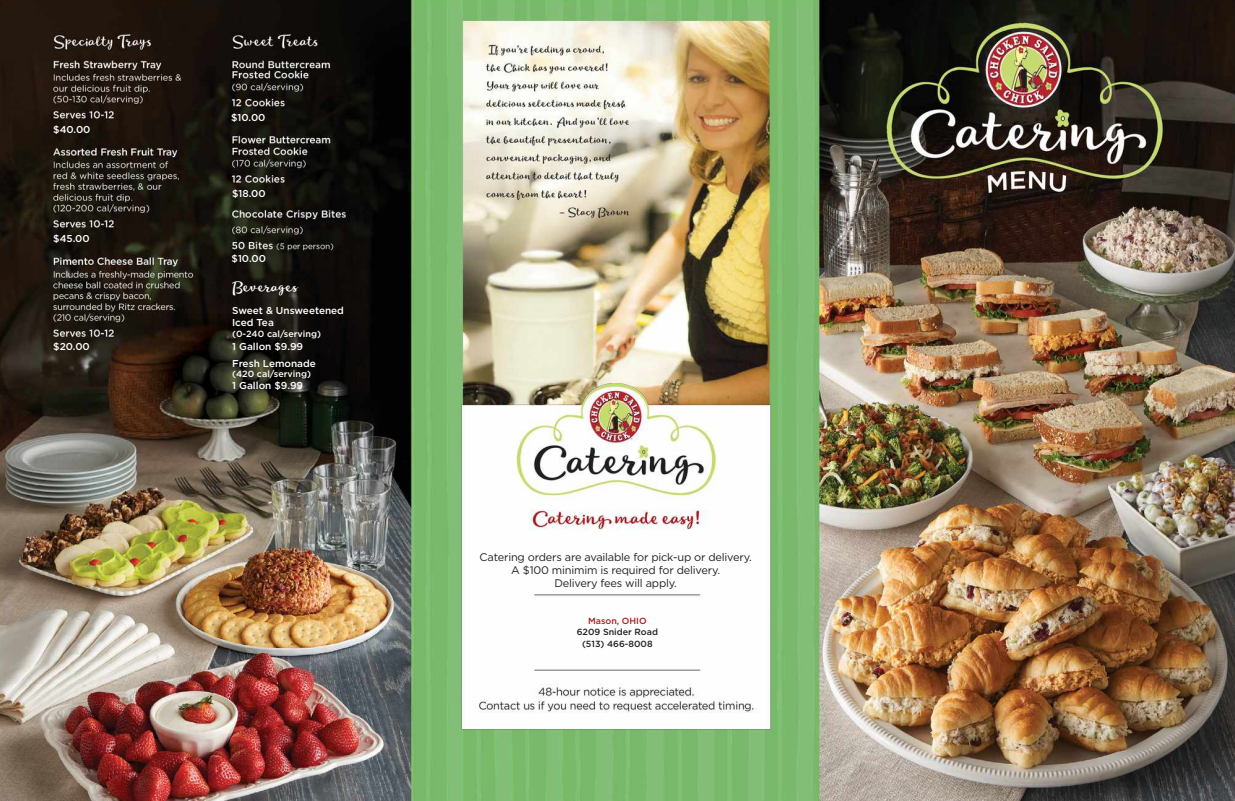
<style>
.page{position:relative;width:1235px;height:801px;background:#fff}
.page>*{position:absolute;margin:0;border:0;box-sizing:border-box;transform-origin:0 0}
.t1{font:14px "Lifehack";color:#fff}
.t2{font:11px/13.2px "Gotham";letter-spacing:-.02em;color:#231f20;text-align:center}
.t3{font:500 10px/16.7px "Gotham";color:#fff}
.t4{font:500 9px "Gotham";color:#fff}
.t5{font:500 8.9px/11.6px "Gotham";color:#231f20;text-align:center}
.t6{font:500 8.9px "Gotham";color:#b1181e}
</style>
<div class="page">
<img style="left:0;top:0;width:1234px;height:801px">
<p class="t3" style="left:53px;top:120px;width:39px">$40.00</p>
<p class="t3" style="left:53px;top:230px;width:38px">$45.00</p>
<p class="t3" style="left:53px;top:338px;width:38px">$20.00</p>
<p class="t3" style="left:231px;top:109px;width:36px">$10.00</p>
<p class="t3" style="left:232px;top:185px;width:35px">$18.00</p>
<p class="t3" style="left:231px;top:250px;width:36px">$10.00</p>
<p class="t1" style="left:232px;top:277px;width:67px">Beverages</p>
<p class="t3" style="left:232px;top:305px;width:113px;line-height:12px">Sweet &amp; Unsweetened<br>Iced Tea</p>
<p class="t4" style="left:232px;top:328px;width:90px">(0-240 cal/serving)</p>
<p class="t3" style="left:232px;top:338px;width:85px">1 Gallon $9.99<br>Fresh Lemonade</p>
<p class="t4" style="left:232px;top:368px;width:80px">(420 cal/serving)</p>
<p class="t3" style="left:232px;top:377px;width:72px">1 Gallon $9.99</p>
<p class="t2" style="left:479px;top:550px;width:274px">Catering orders are available for pick-up or delivery.<br>A $100 minimim is required for delivery.<br>Delivery fees will apply.</p>
<p class="t6" style="left:588px;top:615px;width:60px">Mason, OHIO</p>
<p class="t5" style="left:576px;top:626px;width:83px">6209 Snider Road (513) 466-8008</p>
</div>
